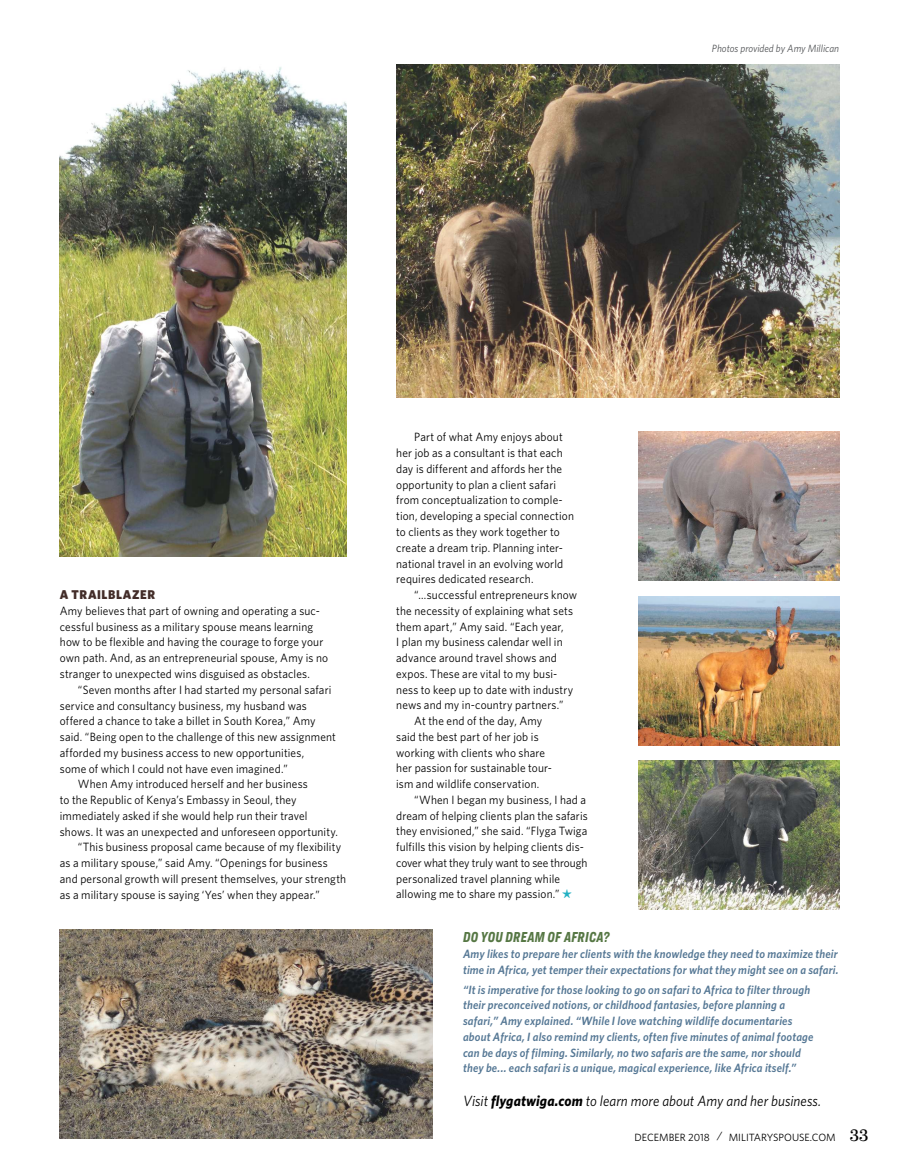
<style>
.page{position:relative;width:905px;height:1175px;background:#fff}
.page>*{position:absolute;margin:0;border:0;box-sizing:border-box;transform-origin:0 0}
.t1{font:italic 900 15px "Ringside Compressed";letter-spacing:.025em;color:#567744;scale:.95 1}
.t2{font:italic 14.85px "Whitney";letter-spacing:.005em;color:#000;scale:.95 1}
.t3{font:900 12.75px "Whitney";letter-spacing:.05em;color:#432d29;scale:.95 1}
.t4{font:12px "Whitney";letter-spacing:.015em;color:#000;scale:.95 1}
.t5{font:italic 600 12px/15.8px "Whitney";letter-spacing:.015em;color:#567895;scale:.95 1}
.t6{font:12px "Whitney";letter-spacing:-.01em;color:#000;scale:.95 1}
.t7{font:10.5px "Whitney";color:#000}
.t8{font:italic 10.5px "Whitney";color:#515355;scale:.95 1}
.s1{font-family:"Monotype Sorts";color:#21b0c2}
.s2{font-weight:700}
.s3{font-family:"Eames Century Modern";font-size:16.5px}
</style>
<div class="page">
<img style="left:638px;top:760px;width:201px;height:149px">
<img style="left:638px;top:596px;width:201px;height:149px">
<img style="left:638px;top:432px;width:201px;height:148px">
<img style="left:396px;top:65px;width:443px;height:332px">
<img style="left:60px;top:930px;width:372px;height:208px">
<img style="left:60px;top:67px;width:286px;height:490px">
<p class="t8" style="left:712px;top:44px;width:135px">Photos provided by Amy Millican</p>
<p class="t3" style="left:60px;top:590px;width:102px">A TRAILBLAZER</p>
<p class="t4" style="left:60px;top:606px;width:275px">Amy believes that part of owning and operating a suc-</p>
<p class="t4" style="left:60px;top:622px;width:268px">cessful business as a military spouse means learning</p>
<p class="t4" style="left:60px;top:638px;width:279px">how to be flexible and having the courage to forge your</p>
<p class="t4" style="left:60px;top:654px;width:284px">own path. And, as an entrepreneurial spouse, Amy is no</p>
<p class="t4" style="left:60px;top:669px;width:265px">stranger to unexpected wins disguised as obstacles.</p>
<p class="t4" style="left:78px;top:685px;width:268px">“Seven months after I had started my personal safari</p>
<p class="t4" style="left:60px;top:701px;width:261px">service and consultancy business, my husband was</p>
<p class="t4" style="left:60px;top:717px;width:271px">offered a chance to take a billet in South Korea,” Amy</p>
<p class="t4" style="left:60px;top:732px;width:292px">said. “Being open to the challenge of this new assignment</p>
<p class="t4" style="left:60px;top:748px;width:259px">afforded my business access to new opportunities,</p>
<p class="t4" style="left:60px;top:764px;width:241px">some of which I could not have even imagined.”</p>
<p class="t4" style="left:78px;top:780px;width:244px">When Amy introduced herself and her business</p>
<p class="t4" style="left:60px;top:795px;width:251px">to the Republic of Kenya’s Embassy in Seoul, they</p>
<p class="t4" style="left:60px;top:811px;width:262px">immediately asked if she would help run their travel</p>
<p class="t4" style="left:60px;top:827px;width:294px">shows. It was an unexpected and unforeseen opportunity.</p>
<p class="t4" style="left:78px;top:843px;width:278px">“This business proposal came because of my flexibility</p>
<p class="t4" style="left:60px;top:858px;width:283px">as a military spouse,” said Amy. “Openings for business</p>
<p class="t4" style="left:60px;top:874px;width:303px">and personal growth will present themselves, your strength</p>
<p class="t4" style="left:60px;top:890px;width:275px">as a military spouse is saying ‘Yes’ when they appear.”</p>
<p class="t4" style="left:414px;top:433px;width:158px">Part of what Amy enjoys about</p>
<p class="t4" style="left:396px;top:449px;width:177px">her job as a consultant is that each</p>
<p class="t4" style="left:396px;top:464px;width:176px">day is different and affords her the</p>
<p class="t4" style="left:396px;top:480px;width:170px">opportunity to plan a client safari</p>
<p class="t4" style="left:396px;top:496px;width:177px">from conceptualization to comple-</p>
<p class="t4" style="left:396px;top:512px;width:189px">tion, developing a special connection</p>
<p class="t4" style="left:396px;top:527px;width:174px">to clients as they work together to</p>
<p class="t4" style="left:396px;top:543px;width:177px">create a dream trip. Planning inter-</p>
<p class="t4" style="left:396px;top:559px;width:177px">national travel in an evolving world</p>
<p class="t4" style="left:396px;top:575px;width:146px">requires dedicated research.</p>
<p class="t4" style="left:414px;top:590px;width:173px">“...successful entrepreneurs know</p>
<p class="t4" style="left:396px;top:606px;width:188px">the necessity of explaining what sets</p>
<p class="t4" style="left:396px;top:622px;width:178px">them apart,” Amy said. “Each year,</p>
<p class="t4" style="left:396px;top:638px;width:177px">I plan my business calendar well in</p>
<p class="t4" style="left:396px;top:653px;width:171px">advance around travel shows and</p>
<p class="t4" style="left:396px;top:669px;width:171px">expos. These are vital to my busi-</p>
<p class="t4" style="left:396px;top:685px;width:188px">ness to keep up to date with industry</p>
<p class="t4" style="left:396px;top:701px;width:178px">news and my in-country partners.”</p>
<p class="t4" style="left:414px;top:716px;width:136px">At the end of the day, Amy</p>
<p class="t4" style="left:396px;top:732px;width:151px">said the best part of her job is</p>
<p class="t4" style="left:396px;top:748px;width:158px">working with clients who share</p>
<p class="t4" style="left:396px;top:764px;width:165px">her passion for sustainable tour-</p>
<p class="t4" style="left:396px;top:779px;width:152px">ism and wildlife conservation.</p>
<p class="t4" style="left:414px;top:795px;width:182px">“When I began my business, I had a</p>
<p class="t4" style="left:396px;top:811px;width:203px">dream of helping clients plan the safaris</p>
<p class="t4" style="left:396px;top:827px;width:203px">they envisioned,” she said. “Flyga Twiga</p>
<p class="t4" style="left:396px;top:842px;width:199px">fulfills this vision by helping clients dis-</p>
<p class="t6" style="left:396px;top:858px;width:203px">cover what they truly want to see through</p>
<p class="t4" style="left:396px;top:874px;width:174px">personalized travel planning while</p>
<p class="t4" style="left:396px;top:890px;width:186px">allowing me to share my passion.” <span class="s1">H</span></p>
<p class="t1" style="left:463px;top:932px;width:156px">DO YOU DREAM OF AFRICA?</p>
<p class="t5" style="left:463px;top:946px;width:397px">Amy likes to prepare her clients with the knowledge they need to maximize their time in Africa, yet temper their expectations for what they might see on a safari.</p>
<p class="t5" style="left:463px;top:982px;width:370px">“It is imperative for those looking to go on safari to Africa to filter through their preconceived notions, or childhood fantasies, before planning a safari,” Amy explained. “While I love watching wildlife documentaries about Africa, I also remind my clients, often five minutes of animal footage can be days of filming. Similarly, no two safaris are the same, nor should they be... each safari is a unique, magical experience, like Africa itself.”</p>
<p class="t2" style="left:463px;top:1095px;width:378px">Visit <span class="s2">flygatwiga.com</span> to learn more about Amy and her business.</p>
<p class="t7" style="left:634px;top:1133px;width:235px">DECEMBER 2018 / MILITARYSPOUSE.COM <span class="s3">33</span></p>
</div>
